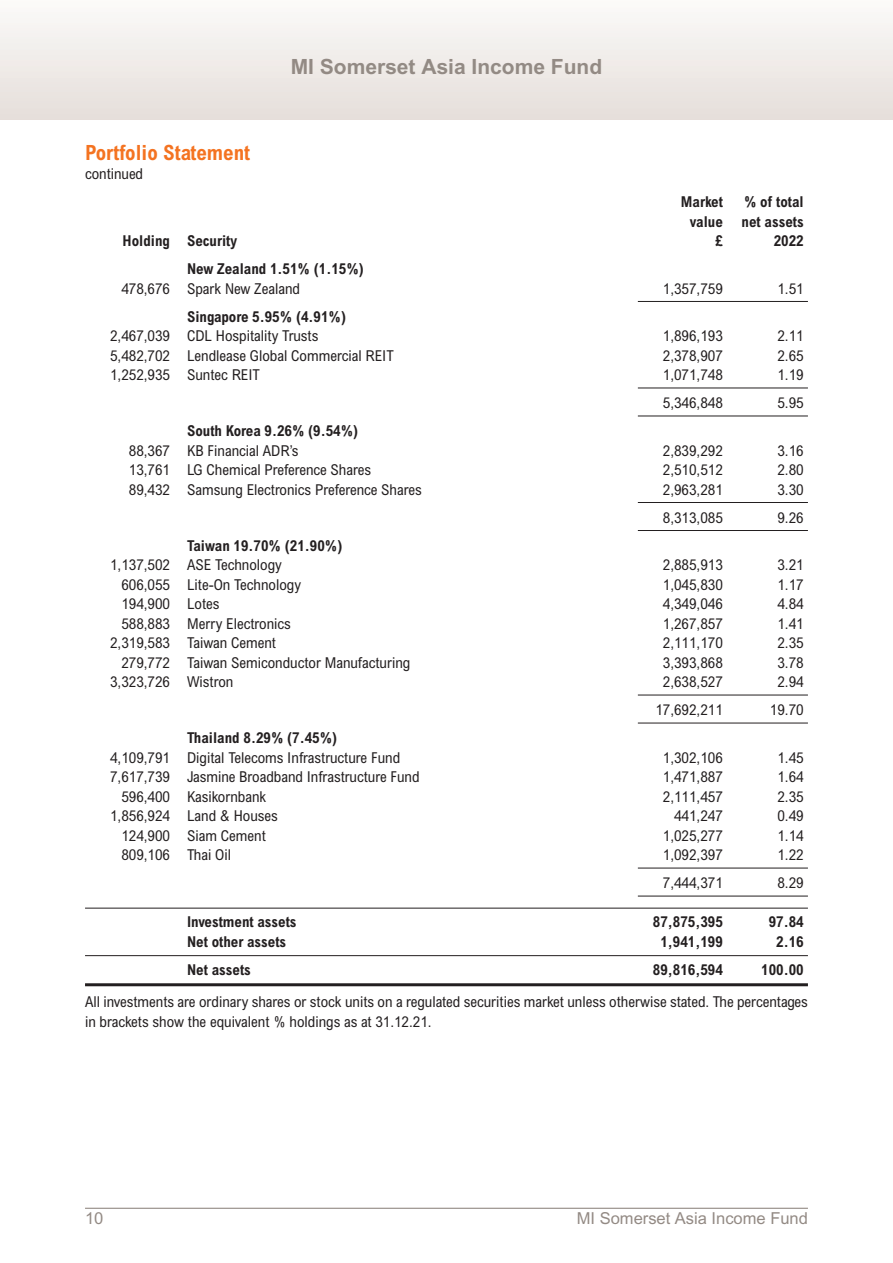
<style>
.page{position:relative;width:893px;height:1263px;background:#fff}
.page>*{position:absolute;margin:0;border:0;box-sizing:border-box;transform-origin:0 0}
.t1{font:700 21px "Arial";color:#938a84}
.t2{font:700 condensed 21px "Arial";color:#f47321}
.t3{font:16.5px "Arial";color:#938a84}
.t4{font:condensed 15px/19.5px "Arial";color:#231f20}
.t5{font:700 condensed 15px "Arial";color:#231f20}
</style>
<div class="page">
<hr style="left:638px;top:301px;width:170px;height:1px;background:#231f20">
<hr style="left:638px;top:388px;width:170px;height:1px;background:#231f20">
<hr style="left:638px;top:416px;width:170px;height:1px;background:#231f20">
<hr style="left:638px;top:502px;width:170px;height:1px;background:#231f20">
<hr style="left:638px;top:530px;width:170px;height:1px;background:#231f20">
<hr style="left:638px;top:695px;width:170px;height:1px;background:#231f20">
<hr style="left:638px;top:723px;width:170px;height:1px;background:#231f20">
<hr style="left:638px;top:868px;width:170px;height:1px;background:#231f20">
<hr style="left:638px;top:896px;width:170px;height:1px;background:#231f20">
<hr style="left:85px;top:908px;width:723px;height:1px;background:#231f20">
<hr style="left:85px;top:955px;width:723px;height:1px;background:#231f20">
<hr style="left:85px;top:983px;width:723px;height:3px;background:#231f20">
<hr style="left:85px;top:1208px;width:723px;height:1px;background:#938a84">
<div style="left:0;top:0;width:893px;height:119px;background:linear-gradient(to bottom,#fbfbf9,#e5deda)"></div>
<p class="t2" style="left:85px;top:145px;width:167px">Portfolio Statement</p>
<p class="t4" style="left:85px;top:166px;width:60px">continued</p>
<p class="t1" style="left:291px;top:59px;width:313px">MI Somerset Asia Income Fund</p>
<p class="t5" style="left:681px;top:196px;width:43px">Market</p>
<p class="t5" style="left:744px;top:196px;width:61px">% of total</p>
<p class="t5" style="left:690px;top:216px;width:115px">value net assets</p>
<p class="t5" style="left:123px;top:235px;width:116px">Holding Security</p>
<p class="t5" style="left:715px;top:235px;width:9px">£</p>
<p class="t5" style="left:774px;top:235px;width:31px">2022</p>
<p class="t5" style="left:187px;top:263px;width:178px">New Zealand 1.51% (1.15%)</p>
<p class="t4" style="left:121px;top:280px;width:180px">478,676 Spark New Zealand</p>
<p class="t4" style="left:663px;top:280px;width:61px">1,357,759</p>
<p class="t4" style="left:777px;top:280px;width:28px">1.51</p>
<p class="t5" style="left:187px;top:311px;width:160px">Singapore 5.95% (4.91%)</p>
<p class="t4" style="left:110px;top:328px;width:210px">2,467,039 CDL Hospitality Trusts</p>
<p class="t4" style="left:663px;top:328px;width:61px">1,896,193</p>
<p class="t4" style="left:777px;top:328px;width:28px">2.11</p>
<p class="t4" style="left:110px;top:347px;width:285px">5,482,702 Lendlease Global Commercial REIT</p>
<p class="t4" style="left:663px;top:347px;width:61px">2,378,907</p>
<p class="t4" style="left:777px;top:347px;width:28px">2.65</p>
<p class="t4" style="left:110px;top:367px;width:151px">1,252,935 Suntec REIT</p>
<p class="t4" style="left:663px;top:367px;width:61px">1,071,748</p>
<p class="t4" style="left:777px;top:367px;width:28px">1.19</p>
<p class="t4" style="left:663px;top:395px;width:61px">5,346,848</p>
<p class="t4" style="left:777px;top:395px;width:28px">5.95</p>
<p class="t5" style="left:187px;top:425px;width:173px">South Korea 9.26% (9.54%)</p>
<p class="t4" style="left:129px;top:442px;width:171px">88,367 KB Financial ADR’s</p>
<p class="t4" style="left:663px;top:442px;width:61px">2,839,292</p>
<p class="t4" style="left:777px;top:442px;width:28px">3.16</p>
<p class="t4" style="left:129px;top:462px;width:244px">13,761 LG Chemical Preference Shares</p>
<p class="t4" style="left:663px;top:462px;width:61px">2,510,512</p>
<p class="t4" style="left:777px;top:462px;width:28px">2.80</p>
<p class="t4" style="left:129px;top:481px;width:294px">89,432 Samsung Electronics Preference Shares</p>
<p class="t4" style="left:663px;top:481px;width:61px">2,963,281</p>
<p class="t4" style="left:777px;top:481px;width:28px">3.30</p>
<p class="t4" style="left:663px;top:509px;width:61px">8,313,085</p>
<p class="t4" style="left:777px;top:509px;width:28px">9.26</p>
<p class="t5" style="left:187px;top:540px;width:157px">Taiwan 19.70% (21.90%)</p>
<p class="t4" style="left:110px;top:557px;width:173px">1,137,502 ASE Technology</p>
<p class="t4" style="left:663px;top:557px;width:61px">2,885,913</p>
<p class="t4" style="left:777px;top:557px;width:28px">3.21</p>
<p class="t4" style="left:121px;top:576px;width:181px">606,055 Lite-On Technology</p>
<p class="t4" style="left:663px;top:576px;width:61px">1,045,830</p>
<p class="t4" style="left:777px;top:576px;width:28px">1.17</p>
<p class="t4" style="left:121px;top:596px;width:100px">194,900 Lotes</p>
<p class="t4" style="left:663px;top:596px;width:61px">4,349,046</p>
<p class="t4" style="left:777px;top:596px;width:28px">4.84</p>
<p class="t4" style="left:121px;top:615px;width:171px">588,883 Merry Electronics</p>
<p class="t4" style="left:663px;top:615px;width:61px">1,267,857</p>
<p class="t4" style="left:777px;top:615px;width:28px">1.41</p>
<p class="t4" style="left:110px;top:635px;width:168px">2,319,583 Taiwan Cement</p>
<p class="t4" style="left:663px;top:635px;width:61px">2,111,170</p>
<p class="t4" style="left:777px;top:635px;width:28px">2.35</p>
<p class="t4" style="left:121px;top:654px;width:291px">279,772 Taiwan Semiconductor Manufacturing</p>
<p class="t4" style="left:663px;top:654px;width:61px">3,393,868</p>
<p class="t4" style="left:777px;top:654px;width:28px">3.78</p>
<p class="t4" style="left:110px;top:674px;width:125px">3,323,726 Wistron</p>
<p class="t4" style="left:663px;top:674px;width:61px">2,638,527</p>
<p class="t4" style="left:777px;top:674px;width:28px">2.94</p>
<p class="t4" style="left:655px;top:702px;width:69px">17,692,211</p>
<p class="t4" style="left:770px;top:702px;width:35px">19.70</p>
<p class="t5" style="left:187px;top:732px;width:152px">Thailand 8.29% (7.45%)</p>
<p class="t4" style="left:110px;top:749px;width:292px">4,109,791 Digital Telecoms Infrastructure Fund</p>
<p class="t4" style="left:663px;top:749px;width:61px">1,302,106</p>
<p class="t4" style="left:777px;top:749px;width:28px">1.45</p>
<p class="t4" style="left:110px;top:769px;width:311px">7,617,739 Jasmine Broadband Infrastructure Fund</p>
<p class="t4" style="left:663px;top:769px;width:61px">1,471,887</p>
<p class="t4" style="left:777px;top:769px;width:28px">1.64</p>
<p class="t4" style="left:121px;top:788px;width:146px">596,400 Kasikornbank</p>
<p class="t4" style="left:663px;top:788px;width:61px">2,111,457</p>
<p class="t4" style="left:777px;top:788px;width:28px">2.35</p>
<p class="t4" style="left:110px;top:808px;width:169px">1,856,924 Land &amp; Houses</p>
<p class="t4" style="left:674px;top:808px;width:50px">441,247</p>
<p class="t4" style="left:777px;top:808px;width:28px">0.49</p>
<p class="t4" style="left:121px;top:827px;width:146px">124,900 Siam Cement</p>
<p class="t4" style="left:663px;top:827px;width:61px">1,025,277</p>
<p class="t4" style="left:777px;top:827px;width:28px">1.14</p>
<p class="t4" style="left:121px;top:847px;width:111px">809,106 Thai Oil</p>
<p class="t4" style="left:663px;top:847px;width:61px">1,092,397</p>
<p class="t4" style="left:777px;top:847px;width:28px">1.22</p>
<p class="t4" style="left:663px;top:875px;width:61px">7,444,371</p>
<p class="t4" style="left:777px;top:875px;width:28px">8.29</p>
<p class="t5" style="left:187px;top:916px;width:111px">Investment assets</p>
<p class="t5" style="left:653px;top:916px;width:71px">87,875,395</p>
<p class="t5" style="left:769px;top:916px;width:36px">97.84</p>
<p class="t5" style="left:187px;top:936px;width:101px">Net other assets</p>
<p class="t5" style="left:660px;top:936px;width:64px">1,941,199</p>
<p class="t5" style="left:776px;top:936px;width:29px">2.16</p>
<p class="t5" style="left:187px;top:964px;width:65px">Net assets</p>
<p class="t5" style="left:653px;top:964px;width:71px">89,816,594</p>
<p class="t5" style="left:761px;top:964px;width:44px">100.00</p>
<p class="t4" style="left:85px;top:993px;width:724px">All investments are ordinary shares or stock units on a regulated securities market unless otherwise stated. The percentages in brackets show the equivalent % holdings as at 31.12.21.</p>
<p class="t3" style="left:85px;top:1212px;width:20px">10</p>
<p class="t3" style="left:577px;top:1212px;width:233px">MI Somerset Asia Income Fund</p>
</div>
